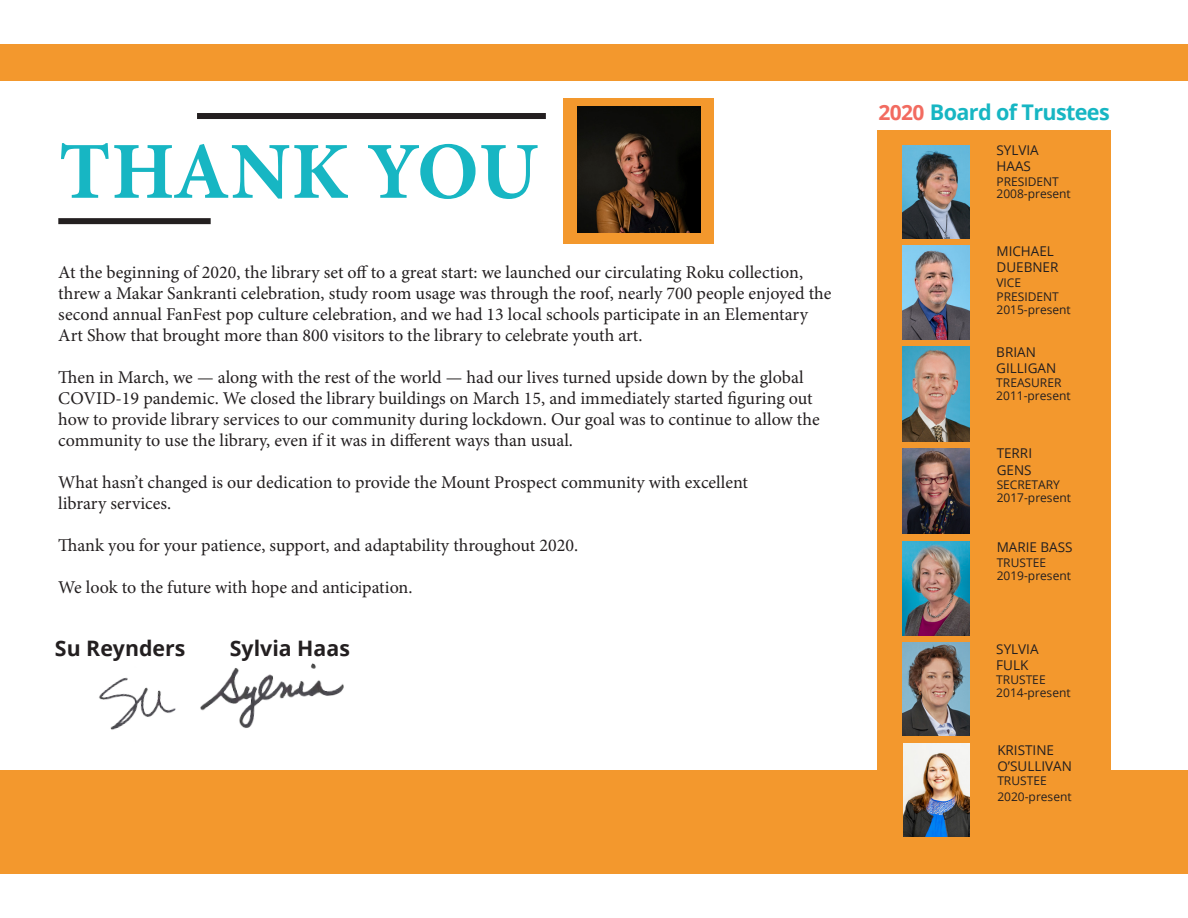
<style>
.page{position:relative;width:1188px;height:918px;background:#fff}
.page>*{position:absolute;margin:0;border:0;box-sizing:border-box;transform-origin:0 0}
.Page_Header_-_Blue{font:700 81px "Minion Pro";letter-spacing:.005em;color:#17b6c3}
.Blue_Text_-_Align_Ri{font:700 21.6px "Open Sans";letter-spacing:-.03em;color:#17b6c3}
.t1{font:700 21.3px "Open Sans";color:#231f20}
.Page_Body_Text_-_Whi{font:18px/21px "Minion Pro";color:#231f20}
.Page_Section_Title{font:13.5px "Open Sans";color:#231f20}
.Page_Section_Title-2{font:12px "Open Sans";color:#231f20}
.s1{font-size:21px;color:#f26b60}
</style>
<div class="page">
<div style="left:0;top:44px;width:1188px;height:37px;background:#f3982d"></div>
<div style="left:564px;top:98px;width:150px;height:146px;background:#f3982d"></div>
<div style="left:58px;top:218px;width:153px;height:6px;background:#231f20"></div>
<div style="left:197px;top:113px;width:349px;height:6px;background:#231f20"></div>
<img style="left:577px;top:107px;width:123px;height:125px">
<img style="left:99px;top:677px;width:67px;height:53px">
<img style="left:166px;top:663px;width:178px;height:65px">
<div style="left:0;top:770px;width:1188px;height:104px;background:#f3982d"></div>
<div style="left:877px;top:130px;width:234px;height:735px;background:#f3982d"></div>
<img style="left:903px;top:542px;width:67px;height:94px">
<img style="left:902px;top:246px;width:67px;height:94px">
<img style="left:903px;top:642px;width:67px;height:94px">
<img style="left:903px;top:448px;width:67px;height:86px">
<img style="left:902px;top:347px;width:67px;height:94px">
<img style="left:902px;top:145px;width:67px;height:94px">
<img style="left:903px;top:743px;width:67px;height:93px">
<p class="Page_Header_-_Blue" style="left:59px;top:115px;width:481px">THANK YOU</p>
<p class="Page_Body_Text_-_Whi" style="left:58px;top:261px;width:775px">At the beginning of 2020, the library set off to a great start: we launched our circulating Roku collection, threw a Makar Sankranti celebration, study room usage was through the roof, nearly 700 people enjoyed the second annual FanFest pop culture celebration, and we had 13 local schools participate in an Elementary Art Show that brought more than 800 visitors to the library to celebrate youth art.</p>
<p class="Page_Body_Text_-_Whi" style="left:58px;top:366px;width:763px">Then in March, we — along with the rest of the world — had our lives turned upside down by the global COVID-19 pandemic. We closed the library buildings on March 15, and immediately started figuring out how to provide library services to our community during lockdown. Our goal was to continue to allow the community to use the library, even if it was in different ways than usual.</p>
<p class="Page_Body_Text_-_Whi" style="left:58px;top:471px;width:691px">What hasn’t changed is our dedication to provide the Mount Prospect community with excellent library services.</p>
<p class="Page_Body_Text_-_Whi" style="left:58px;top:534px;width:521px">Thank you for your patience, support, and adaptability throughout 2020.</p>
<p class="Page_Body_Text_-_Whi" style="left:58px;top:576px;width:356px">We look to the future with hope and anticipation.</p>
<p class="t1" style="left:55px;top:633px;width:132px">Su Reynders</p>
<p class="t1" style="left:230px;top:633px;width:122px">Sylvia Haas</p>
<p class="Blue_Text_-_Align_Ri" style="left:878px;top:97px;width:233px"><span class="s1">2020</span> Board of Trustees</p>
<p class="Page_Section_Title" style="left:996px;top:141px;width:44px">SYLVIA</p>
<p class="Page_Section_Title" style="left:996px;top:157px;width:36px">HAAS</p>
<p class="Page_Section_Title-2" style="left:996px;top:173px;width:64px">PRESIDENT</p>
<p class="Page_Section_Title-2" style="left:996px;top:186px;width:76px">2008-present</p>
<p class="Page_Section_Title" style="left:996px;top:242px;width:59px">MICHAEL</p>
<p class="Page_Section_Title" style="left:996px;top:258px;width:63px">DUEBNER</p>
<p class="Page_Section_Title-2" style="left:996px;top:274px;width:26px">VICE</p>
<p class="Page_Section_Title-2" style="left:996px;top:289px;width:64px">PRESIDENT</p>
<p class="Page_Section_Title-2" style="left:996px;top:302px;width:76px">2015-present</p>
<p class="Page_Section_Title" style="left:996px;top:343px;width:41px">BRIAN</p>
<p class="Page_Section_Title" style="left:996px;top:359px;width:61px">GILLIGAN</p>
<p class="Page_Section_Title-2" style="left:996px;top:375px;width:67px">TREASURER</p>
<p class="Page_Section_Title-2" style="left:996px;top:388px;width:76px">2011-present</p>
<p class="Page_Section_Title" style="left:997px;top:444px;width:37px">TERRI</p>
<p class="Page_Section_Title" style="left:997px;top:460px;width:36px">GENS</p>
<p class="Page_Section_Title-2" style="left:997px;top:476px;width:65px">SECRETARY</p>
<p class="Page_Section_Title-2" style="left:997px;top:489px;width:76px">2017-present</p>
<p class="Page_Section_Title" style="left:997px;top:538px;width:77px">MARIE BASS</p>
<p class="Page_Section_Title-2" style="left:997px;top:554px;width:51px">TRUSTEE</p>
<p class="Page_Section_Title-2" style="left:997px;top:567px;width:76px">2019-present</p>
<p class="Page_Section_Title" style="left:996px;top:639px;width:44px">SYLVIA</p>
<p class="Page_Section_Title" style="left:996px;top:656px;width:34px">FULK</p>
<p class="Page_Section_Title-2" style="left:996px;top:672px;width:51px">TRUSTEE</p>
<p class="Page_Section_Title-2" style="left:996px;top:684px;width:76px">2014-present</p>
<p class="Page_Section_Title" style="left:997px;top:741px;width:58px">KRISTINE</p>
<p class="Page_Section_Title" style="left:997px;top:757px;width:76px">O’SULLIVAN</p>
<p class="Page_Section_Title-2" style="left:997px;top:773px;width:51px">TRUSTEE</p>
<p class="Page_Section_Title-2" style="left:997px;top:788px;width:76px">2020-present</p>
</div>
